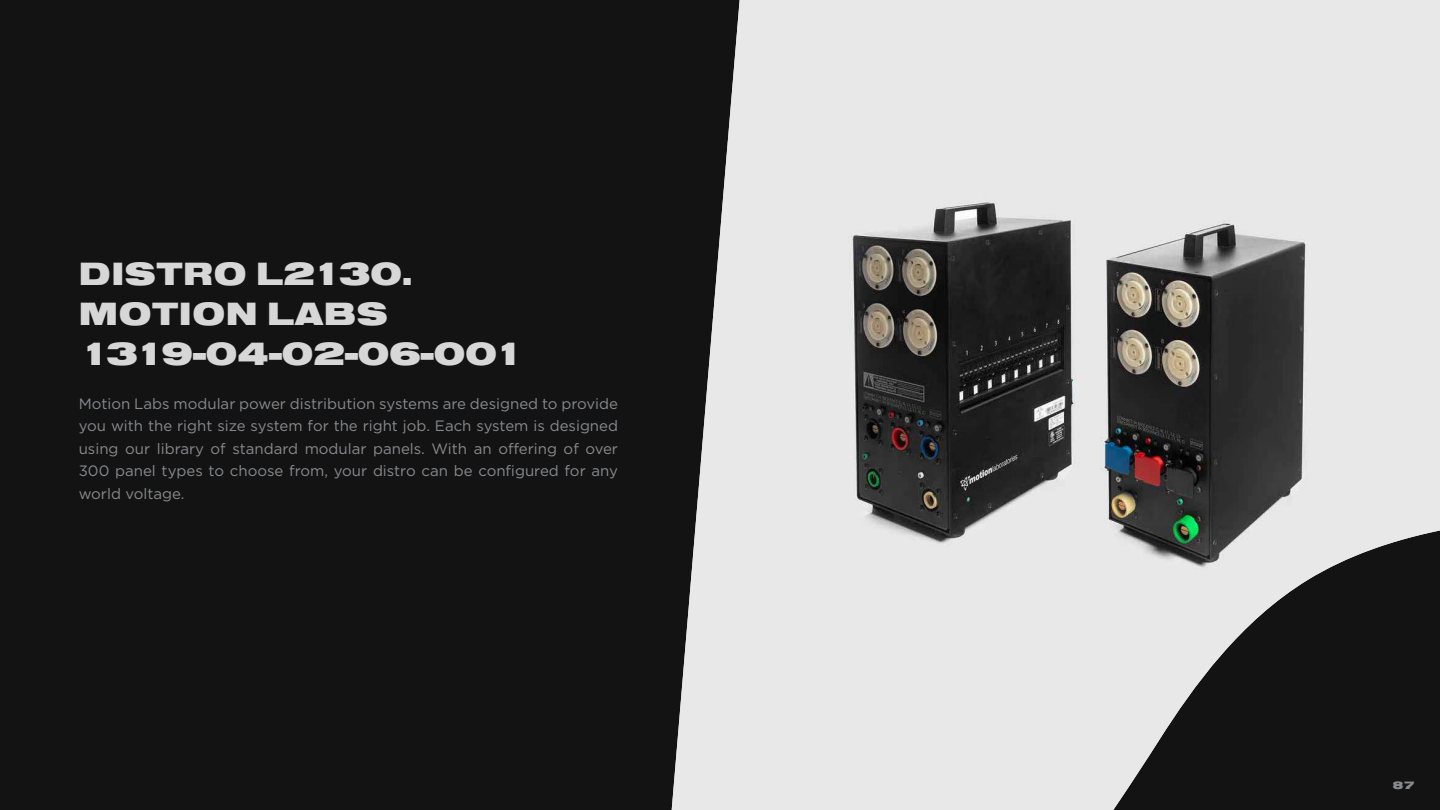
<style>
.page{position:relative;width:1440px;height:810px;background:#131313}
.page>*{position:absolute;margin:0;border:0;box-sizing:border-box;transform-origin:0 0}
.t1{font:33.45px/40.1px "Nimbus Sans DOT Blac Exte";letter-spacing:.015em;color:#d6d7d6}
.t2{font:15px/22.5px "Gotham";color:#878a8e;text-align:justify}
.t3{font:11.1px "Nimbus Sans DOT Blac Exte";color:#878a8e}
</style>
<div class="page">
<img style="left:672px;top:0;width:768px;height:810px">
<h1 class="t1" style="left:79px;top:254px;width:447px">DISTRO L2130.<br>MOTION LABS<br>1319-04-02-06-001</h1>
<p class="t2" style="left:79px;top:392px;width:541px">Motion Labs modular power distribution systems are designed to provide you with the right size system for the right job. Each system is designed using our library of standard modular panels. With an offering of over 300 panel types to choose from, your distro can be configured for any world voltage.</p>
<p class="t3" style="left:1393px;top:779px;width:24px">87</p>
</div>
